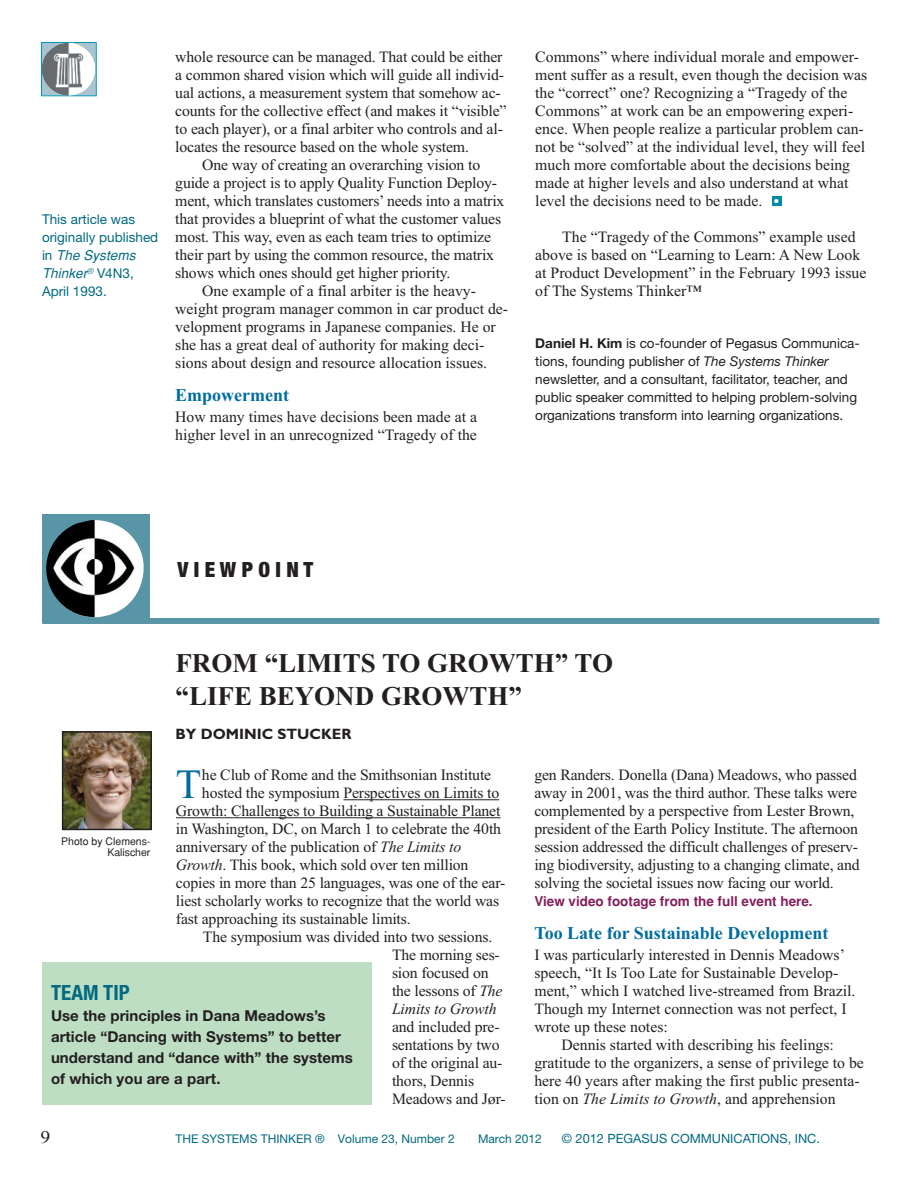
<style>
.page{position:relative;width:918px;height:1188px;background:#fff}
.page>*{position:absolute;margin:0;border:0;box-sizing:border-box;transform-origin:0 0}
.t1{font:41.7px "Times New Roman";color:#016c9f}
.t2{font:700 27px/33px "Times New Roman";color:#231f20}
.t3{font:900 condensed 21px "Helvetica Neue";letter-spacing:.26em;color:#231f20}
.t4{font:700 condensed 21px "Helvetica Neue";letter-spacing:.005em;color:#006a81}
.t5{font:700 18px "Times New Roman";color:#016c9f}
.t6{font:18px "Times New Roman";color:#231f20;scale:1.1 1}
.t7{font:15.75px/18px "Times New Roman";letter-spacing:-.01em;color:#231f20}
.t8{font:italic 15.75px "Times New Roman";letter-spacing:-.01em;color:#231f20}
.t9{font:700 15px/21px "Helvetica Neue";letter-spacing:.005em;color:#231f20}
.t10{font:700 15px "Gill Sans";color:#231f20}
.t11{font:700 15px "Times New Roman";color:#fff}
.t12{font:13.5px/18px "Helvetica Neue";color:#231f20}
.t13{font:13.5px/18px "Helvetica Neue";color:#006a81}
.t14{font:700 13.5px "Helvetica";color:#841f5c}
.t15{font:italic 13.5px/18px "Helvetica";letter-spacing:.005em;color:#006a81}
.t16{font:12.75px "Helvetica Neue";color:#006a81}
.t17{font:12px "Helvetica Neue";color:#006a81}
.t18{font:10.5px/11.2px "Helvetica";color:#231f20;text-align:right}
.s1{font-family:"Helvetica Neue";font-style:normal}
.s2{font-weight:700}
.s3{font-style:italic}
</style>
<div class="page">
<div style="left:42px;top:618px;width:837px;height:6px;background:#5795a7"></div>
<div style="left:42px;top:514px;width:108px;height:109px;background:#5795a7"></div>
<img style="left:46px;top:520px;width:98px;height:98px">
<img style="left:65px;top:734px;width:84px;height:93px">
<div style="left:62px;top:731px;width:90px;height:99px;border:2px solid #231f20"></div>
<hr style="left:344px;top:799px;width:155px;height:1px;background:#231f20">
<hr style="left:176px;top:817px;width:325px;height:1px;background:#231f20">
<div style="left:42px;top:962px;width:329px;height:143px;background:#bedec4"></div>
<div style="left:772px;top:196px;width:10px;height:10px;background:#0089a5"></div>
<div style="left:41px;top:42px;width:56px;height:54px;border:1px solid #0098b2"></div>
<img style="left:42px;top:43px;width:53px;height:52px">
<p class="t13" style="left:42px;top:210px;width:118px">This article was originally published</p>
<p class="t15" style="left:42px;top:246px;width:95px"><span class="s1">in</span> The Systems<br>Thinker<sup>®</sup> <span class="s1">V4N3,</span></p>
<p class="t13" style="left:42px;top:282px;width:66px">April 1993.</p>
<p class="t7" style="left:175px;top:47px;width:329px">whole resource can be managed. That could be either</p>
<p class="t7" style="left:175px;top:65px;width:330px">a common shared vision which will guide all individ-</p>
<p class="t7" style="left:175px;top:83px;width:327px">ual actions, a measurement system that somehow ac-</p>
<p class="t7" style="left:175px;top:101px;width:333px">counts for the collective effect (and makes it “visible”</p>
<p class="t7" style="left:175px;top:119px;width:329px">to each player), or a final arbiter who controls and al-</p>
<p class="t7" style="left:175px;top:137px;width:295px">locates the resource based on the whole system.</p>
<p class="t7" style="left:202px;top:155px;width:279px">One way of creating an overarching vision to</p>
<p class="t7" style="left:175px;top:173px;width:323px">guide a project is to apply Quality Function Deploy-</p>
<p class="t7" style="left:175px;top:191px;width:331px">ment, which translates customers’ needs into a matrix</p>
<p class="t7" style="left:175px;top:209px;width:327px">that provides a blueprint of what the customer values</p>
<p class="t7" style="left:175px;top:227px;width:317px">most. This way, even as each team tries to optimize</p>
<p class="t7" style="left:175px;top:245px;width:320px">their part by using the common resource, the matrix</p>
<p class="t7" style="left:175px;top:263px;width:277px">shows which ones should get higher priority.</p>
<p class="t7" style="left:202px;top:281px;width:275px">One example of a final arbiter is the heavy-</p>
<p class="t7" style="left:175px;top:299px;width:334px">weight program manager common in car product de-</p>
<p class="t7" style="left:175px;top:317px;width:322px">velopment programs in Japanese companies. He or</p>
<p class="t7" style="left:175px;top:335px;width:311px">she has a great deal of authority for making deci-</p>
<p class="t7" style="left:175px;top:353px;width:313px">sions about design and resource allocation issues.</p>
<p class="t5" style="left:175px;top:384px;width:115px">Empowerment</p>
<p class="t7" style="left:175px;top:407px;width:303px">How many times have decisions been made at a higher level in an unrecognized “Tragedy of the</p>
<p class="t7" style="left:535px;top:47px;width:334px">Commons” where individual morale and empower&shy;ment suffer as a result, even though the decision was the “correct” one? Recognizing a “Tragedy of the Commons” at work can be an empowering experi&shy;ence. When people realize a particular problem can&shy;not be “solved” at the individual level, they will feel much more comfortable about the decisions being made at higher levels and also understand at what level the decisions need to be made.</p>
<p class="t7" style="left:535px;top:227px;width:333px;text-indent:27px">The “Tragedy of the Commons” example used above is based on “Learning to Learn: A New Look at Product Development” in the February 1993 issue of The Systems Thinker™</p>
<p class="t12" style="left:535px;top:334px;width:326px"><span class="s2">Daniel H. Kim</span> is co-founder of Pegasus Communica&shy;tions, founding publisher of <span class="s3">The Systems Thinker </span>newsletter, and a consultant, facilitator, teacher, and public speaker committed to helping problem-solving organizations transform into learning organizations.</p>
<p class="t11" style="left:774px;top:192px;width:7px">•</p>
<h3 class="t3" style="left:177px;top:557px;width:137px">VIEWPOINT</h3>
<h2 class="t2" style="left:176px;top:646px;width:439px">FROM “LIMITS TO GROWTH” TO “LIFE BEYOND GROWTH”</h2>
<p class="t10" style="left:176px;top:728px;width:178px">BY DOMINIC STUCKER</p>
<h1 class="t1" style="left:176px;top:759px;width:27px">T</h1>
<p class="t7" style="left:202px;top:766px;width:291px">he Club of Rome and the Smithsonian Institute</p>
<p class="t7" style="left:534px;top:766px;width:327px">gen Randers. Donella (Dana) Meadows, who passed away in 2001, was the third author. These talks were complemented by a perspective from Lester Brown, president of the Earth Policy Institute. The afternoon session addressed the difficult challenges of preserv&shy;ing biodiversity, adjusting to a changing climate, and solving the societal issues now facing our world.</p>
<p class="t14" style="left:534px;top:894px;width:280px">View video footage from the full event here.</p>
<p class="t5" style="left:534px;top:922px;width:296px">Too Late for Sustainable Development</p>
<p class="t7" style="left:534px;top:946px;width:322px">I was particularly interested in Dennis Meadows’ speech, “It Is Too Late for Sustainable Develop&shy;ment,” which I watched live-streamed from Brazil.<br>Though my Internet connection was not perfect, I wrote up these notes:</p>
<p class="t7" style="left:534px;top:1036px;width:331px;text-indent:27px">Dennis started with describing his feelings: gratitude to the organizers, a sense of privilege to be here 40 years after making the first public presenta&shy;tion on <span class="s3">The Limits to Growth</span>, and apprehension</p>
<p class="t7" style="left:202px;top:784px;width:299px">hosted the symposium Perspectives on Limits to</p>
<p class="t7" style="left:176px;top:802px;width:326px">Growth: Challenges to Building a Sustainable Planet</p>
<p class="t7" style="left:176px;top:820px;width:327px">in Washington, DC, on March 1 to celebrate the 40th</p>
<p class="t7" style="left:176px;top:838px;width:287px">anniversary of the publication of <span class="s3">The Limits to</span></p>
<p class="t7" style="left:176px;top:856px;width:294px"><span class="s3">Growth</span>. This book, which sold over ten million</p>
<p class="t7" style="left:176px;top:874px;width:331px">copies in more than 25 languages, was one of the ear-</p>
<p class="t7" style="left:176px;top:892px;width:325px">liest scholarly works to recognize that the world was</p>
<p class="t7" style="left:176px;top:910px;width:236px">fast approaching its sustainable limits.</p>
<p class="t7" style="left:203px;top:928px;width:291px">The symposium was divided into two sessions.</p>
<p class="t7" style="left:392px;top:946px;width:109px">The morning ses-</p>
<p class="t7" style="left:392px;top:964px;width:98px">sion focused on</p>
<p class="t7" style="left:392px;top:982px;width:112px">the lessons of <span class="s3">The</span></p>
<p class="t8" style="left:392px;top:999px;width:106px">Limits to Growth</p>
<p class="t7" style="left:392px;top:1018px;width:115px">and included pre&shy;sentations by two of the original au&shy;thors, Dennis<br>Meadows and Jør-</p>
<p class="t18" style="left:61px;top:835px;width:91px">Photo by Clemens-<br>Kalischer</p>
<h3 class="t4" style="left:51px;top:980px;width:80px">TEAM TIP</h3>
<p class="t9" style="left:51px;top:1005px;width:304px">Use the principles in Dana Meadows’s article “Dancing with Systems” to better understand and “dance with” the systems of which you are a part.</p>
<p class="t6" style="left:41px;top:1126px;width:11px">9</p>
<p class="t17" style="left:176px;top:1132px;width:281px">THE SYSTEMS THINKER ® Volume 23, Number 2</p>
<p class="t17" style="left:478px;top:1132px;width:65px">March 2012</p>
<p class="t16" style="left:562px;top:1131px;width:260px">© 2012 PEGASUS COMMUNICATIONS, INC.</p>
</div>
